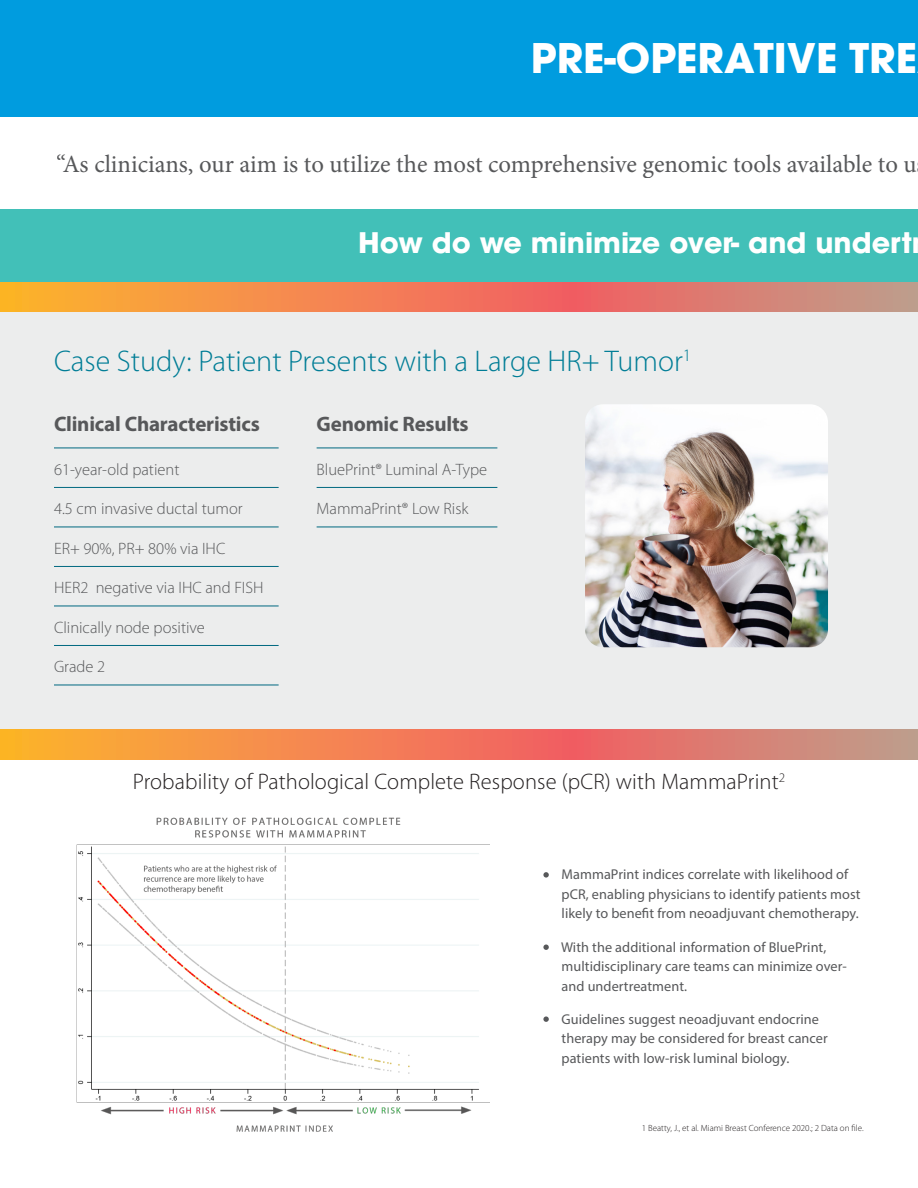
<style>
.page{position:relative;width:918px;height:1188px;background:#fff}
.page>*{position:absolute;margin:0;border:0;box-sizing:border-box;transform-origin:0 0}
.t1{font:700 40.5px "Avant Garde LT";color:#fff}
.t2{font:300 30px "Myriad Pro";color:#007d96}
.t3{font:700 28.2px "Avant Garde LT";color:#fff}
.t4{font:24.75px "Minion Pro";letter-spacing:-.005em;color:#57585a}
.t5{font:300 22.5px "Myriad Pro";letter-spacing:.005em;color:#231f20}
.CS_-_H3{font:700 21px "Myriad Pro";letter-spacing:-.01em;color:#57585a}
.CS_-_Facts{font:300 16.5px "Myriad Pro";color:#57585a}
.t6{font:14.25px/19.5px "Myriad Pro";letter-spacing:.005em;color:#57585a}
.t7{font:300 9px "Myriad Pro";color:#231f20}
</style>
<div class="page">
<div style="left:0;top:312px;width:918px;height:443px;background:#eceded"></div>
<svg style="left:0;top:282px;width:918px;height:30px;background:#ea865a"></svg>
<hr style="left:54px;top:448px;width:225px;height:1px;background:#006880">
<hr style="left:54px;top:487px;width:225px;height:1px;background:#006880">
<hr style="left:54px;top:527px;width:225px;height:1px;background:#006880">
<hr style="left:54px;top:566px;width:225px;height:1px;background:#006880">
<hr style="left:54px;top:606px;width:225px;height:1px;background:#006880">
<hr style="left:54px;top:645px;width:225px;height:1px;background:#006880">
<hr style="left:54px;top:685px;width:225px;height:1px;background:#006880">
<hr style="left:317px;top:448px;width:180px;height:1px;background:#006880">
<hr style="left:317px;top:487px;width:180px;height:1px;background:#006880">
<hr style="left:317px;top:527px;width:180px;height:1px;background:#006880">
<div style="left:0;top:0;width:918px;height:117px;background:#009cdf"></div>
<svg style="left:0;top:729px;width:918px;height:30px;background:#ea865a"></svg>
<div style="left:0;top:209px;width:918px;height:73px;background:#42c0b8"></div>
<svg style="left:543px;top:872px;width:6px;height:6px"></svg>
<svg style="left:543px;top:945px;width:6px;height:5px"></svg>
<svg style="left:543px;top:1016px;width:6px;height:6px"></svg>
<img style="left:585px;top:404px;width:243px;height:243px">
<img style="left:76px;top:817px;width:413px;height:315px">
<p class="t1" style="left:531px;top:32px;width:388px">PRE-OPERATIVE TRE</p>
<h3 class="t4" style="left:57px;top:147px;width:861px">“As clinicians, our aim is to utilize the most comprehensive genomic tools available to u</h3>
<p class="t3" style="left:358px;top:224px;width:566px">How do we minimize over- and undertr</p>
<p class="t2" style="left:54px;top:344px;width:639px">Case Study: Patient Presents with a Large HR+ Tumor<sup>1</sup></p>
<p class="CS_-_H3" style="left:54px;top:410px;width:207px">Clinical Characteristics</p>
<p class="CS_-_Facts" style="left:54px;top:460px;width:127px">61-year-old patient</p>
<p class="CS_-_Facts" style="left:54px;top:499px;width:190px">4.5 cm invasive ductal tumor</p>
<p class="CS_-_Facts" style="left:54px;top:539px;width:173px">ER+ 90%, PR+ 80% via IHC</p>
<p class="CS_-_Facts" style="left:54px;top:578px;width:211px">HER2 negative via IHC and FISH</p>
<p class="CS_-_Facts" style="left:54px;top:618px;width:152px">Clinically node positive</p>
<p class="CS_-_Facts" style="left:54px;top:657px;width:53px">Grade 2</p>
<p class="CS_-_H3" style="left:317px;top:410px;width:154px">Genomic Results</p>
<p class="CS_-_Facts" style="left:317px;top:460px;width:172px">BluePrint® Luminal A-Type</p>
<p class="CS_-_Facts" style="left:317px;top:499px;width:153px">MammaPrint® Low Risk</p>
<p class="t5" style="left:133px;top:769px;width:654px">Probability of Pathological Complete Response (pCR) with MammaPrint<sup>2</sup></p>
<p class="t6" style="left:562px;top:864px;width:300px">MammaPrint indices correlate with likelihood of pCR, enabling physicians to identify patients most likely to benefit from neoadjuvant chemotherapy.</p>
<p class="t6" style="left:561px;top:937px;width:287px">With the additional information of BluePrint, multidisciplinary care teams can minimize over&shy;and undertreatment.</p>
<p class="t6" style="left:562px;top:1009px;width:268px">Guidelines suggest neoadjuvant endocrine therapy may be considered for breast cancer patients with low-risk luminal biology.</p>
<p class="t7" style="left:642px;top:1123px;width:223px">1 Beatty, J., et al. Miami Breast Conference 2020.; 2 Data on file.</p>
</div>
